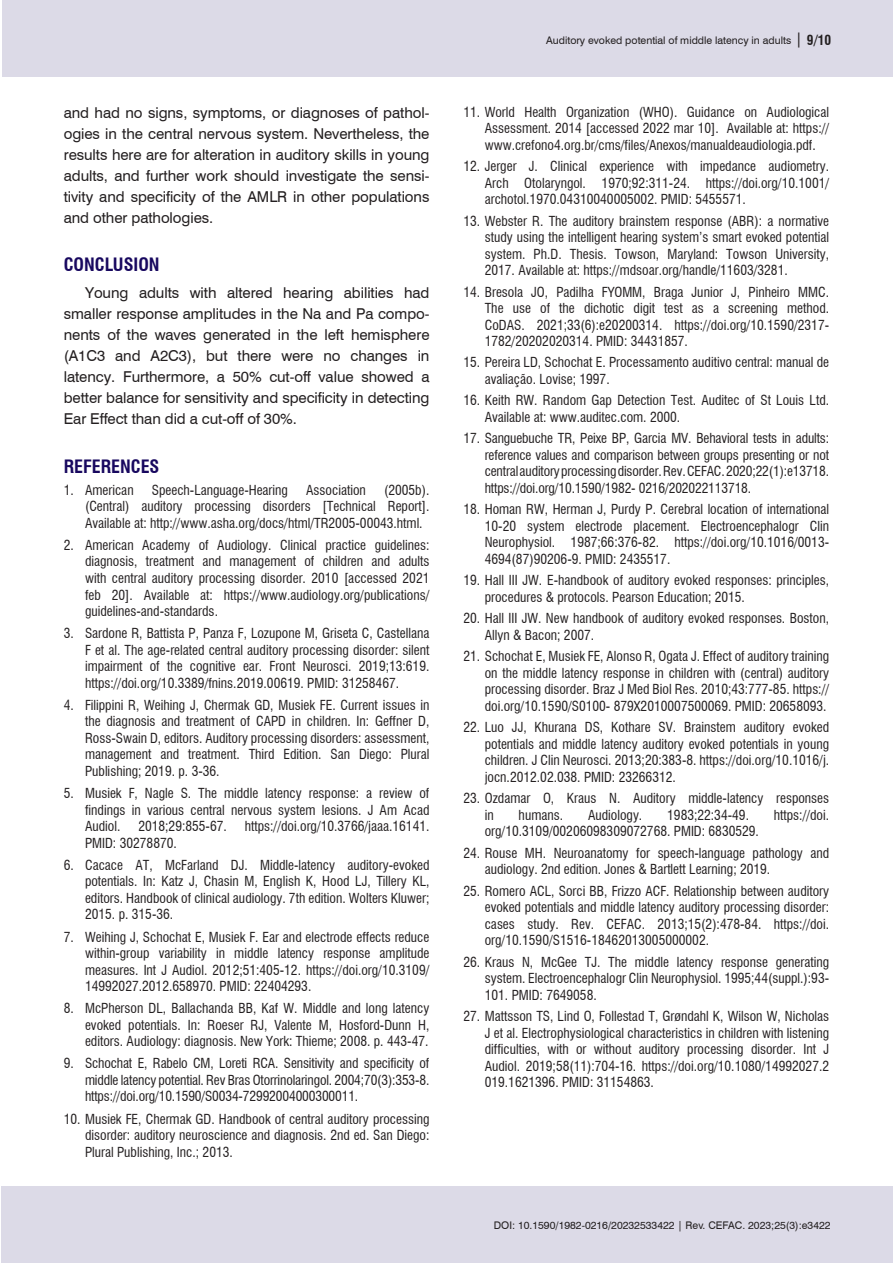
<style>
.page{position:relative;width:893px;height:1263px;background:#fff}
.page>*{position:absolute;margin:0;border:0;box-sizing:border-box;transform-origin:0 0}
.Nivel_1{font:700 condensed 18px "Swiss 721 BT";color:#18085f}
.Corpo_do_texto_INGLES{font:15px/21px "Swiss 721 BT";letter-spacing:-.005em;color:#231f20;text-align:justify}
.t1{font:condensed 13.5px/16.5px "Swiss 721 BT";color:#231f20;text-align:justify}
.t2{font:10.5px "Swiss 721 BT";color:#231f20}
.s1{font-size:15px}
.s2{font-weight:700;font-stretch:condensed;font-size:13.5px}
</style>
<div class="page">
<div style="left:1px;top:1186px;width:892px;height:77px;background:#dcdae7"></div>
<div style="left:2px;top:0;width:891px;height:77px;background:#dcdae7"></div>
<p class="Corpo_do_texto_INGLES" style="left:64px;top:101px;width:367px">and had no signs, symptoms, or diagnoses of pathol&shy;ogies in the central nervous system. Nevertheless, the results here are for alteration in auditory skills in young adults, and further work should investigate the sensi&shy;tivity and specificity of the AMLR in other populations and other pathologies.</p>
<p class="Nivel_1" style="left:64px;top:254px;width:97px">CONCLUSION</p>
<p class="Corpo_do_texto_INGLES" style="left:64px;top:282px;width:367px;text-indent:21px">Young adults with altered hearing abilities had smaller response amplitudes in the Na and Pa compo&shy;nents of the waves generated in the left hemisphere (A1C3 and A2C3), but there were no changes in latency. Furthermore, a 50% cut-off value showed a better balance for sensitivity and specificity in detecting Ear Effect than did a cut-off of 30%.</p>
<p class="Nivel_1" style="left:64px;top:455px;width:97px">REFERENCES</p>
<p class="t1" style="left:64px;top:482px;width:71px">1. American</p>
<p class="t1" style="left:152px;top:482px;width:138px">Speech-Language-Hearing</p>
<p class="t1" style="left:306px;top:482px;width:61px">Association</p>
<p class="t1" style="left:85px;top:482px;width:346px;text-indent:299px">(2005b). (Central) auditory processing disorders [Technical Report].<br>Available at: http://www.asha.org/docs/html/TR2005-00043.html.</p>
<p class="t1" style="left:85px;top:537px;width:346px;text-indent:-21px">2. American Academy of Audiology. Clinical practice guidelines: diagnosis, treatment and management of children and adults with central auditory processing disorder. 2010 [accessed 2021 feb 20]. Available at: https://www.audiology.org/publications/ guidelines-and-standards.</p>
<p class="t1" style="left:85px;top:625px;width:346px;text-indent:-21px">3. Sardone R, Battista P, Panza F, Lozupone M, Griseta C, Castellana F et al. The age-related central auditory processing disorder: silent impairment of the cognitive ear. Front Neurosci. 2019;13:619. https://doi.org/10.3389/fnins.2019.00619. PMID: 31258467.</p>
<p class="t1" style="left:85px;top:697px;width:346px;text-indent:-21px">4. Filippini R, Weihing J, Chermak GD, Musiek FE. Current issues in the diagnosis and treatment of CAPD in children. In: Geffner D, Ross-Swain D, editors. Auditory processing disorders: assessment, management and treatment. Third Edition. San Diego: Plural Publishing; 2019. p. 3-36.</p>
<p class="t1" style="left:85px;top:785px;width:346px;text-indent:-21px">5. Musiek F, Nagle S. The middle latency response: a review of findings in various central nervous system lesions. J Am Acad Audiol.</p>
<p class="t1" style="left:138px;top:818px;width:90px">2018;29:855-67.</p>
<p class="t1" style="left:245px;top:818px;width:186px">https://doi.org/10.3766/jaaa.16141.</p>
<p class="t1" style="left:85px;top:834px;width:93px">PMID: 30278870.</p>
<p class="t1" style="left:85px;top:857px;width:346px;text-indent:-21px">6. Cacace AT, McFarland DJ. Middle-latency auditory-evoked potentials. In: Katz J, Chasin M, English K, Hood LJ, Tillery KL, editors. Handbook of clinical audiology. 7th edition. Wolters Kluwer; 2015. p. 315-36.</p>
<p class="t1" style="left:85px;top:928px;width:346px;text-indent:-21px">7. Weihing J, Schochat E, Musiek F. Ear and electrode effects reduce within-group variability in middle latency response amplitude measures. Int J Audiol. 2012;51:405-12. https://doi.org/10.3109/ 14992027.2012.658970. PMID: 22404293.</p>
<p class="t1" style="left:85px;top:1000px;width:346px;text-indent:-21px">8. McPherson DL, Ballachanda BB, Kaf W. Middle and long latency evoked potentials. In: Roeser RJ, Valente M, Hosford-Dunn H, editors. Audiology: diagnosis. New York: Thieme; 2008. p. 443-47.</p>
<p class="t1" style="left:85px;top:1055px;width:346px;text-indent:-21px">9. Schochat E, Rabelo CM, Loreti RCA. Sensitivity and specificity of middle latency potential. Rev Bras Otorrinolaringol. 2004;70(3):353-8. https://doi.org/10.1590/S0034-72992004000300011.</p>
<p class="t1" style="left:85px;top:1110px;width:346px;text-indent:-21px">10. Musiek FE, Chermak GD. Handbook of central auditory processing disorder: auditory neuroscience and diagnosis. 2nd ed. San Diego:<br>Plural Publishing, Inc.; 2013.</p>
<p class="t2" style="left:546px;top:33px;width:287px">Auditory evoked potential of middle latency in adults <span class="s1">|</span> <span class="s2">9/10</span></p>
<p class="t1" style="left:485px;top:103px;width:346px;text-indent:-21px">11. World Health Organization (WHO). Guidance on Audiological Assessment. 2014 [accessed 2022 mar 10]. Available at: https:// www.crefono4.org.br/cms/files/Anexos/manualdeaudiologia.pdf.</p>
<p class="t1" style="left:485px;top:158px;width:346px;text-indent:-21px">12. Jerger J. Clinical experience with impedance audiometry.<br>Arch Otolaryngol. 1970;92:311-24. https://doi.org/10.1001/ archotol.1970.04310040005002. PMID: 5455571.</p>
<p class="t1" style="left:485px;top:212px;width:346px;text-indent:-21px">13. Webster R. The auditory brainstem response (ABR): a normative study using the intelligent hearing system’s smart evoked potential system. Ph.D. Thesis. Towson, Maryland: Towson University, 2017. Available at: https://mdsoar.org/handle/11603/3281.</p>
<p class="t1" style="left:485px;top:283px;width:346px;text-indent:-21px">14. Bresola JO, Padilha FYOMM, Braga Junior J, Pinheiro MMC.<br>The use of the dichotic digit test as a screening method.<br>CoDAS. 2021;33(6):e20200314. https://doi.org/10.1590/2317- 1782/20202020314. PMID: 34431857.</p>
<p class="t1" style="left:485px;top:354px;width:346px;text-indent:-21px">15. Pereira LD, Schochat E. Processamento auditivo central: manual de avaliação. Lovise; 1997.</p>
<p class="t1" style="left:485px;top:392px;width:346px;text-indent:-21px">16. Keith RW. Random Gap Detection Test. Auditec of St Louis Ltd.<br>Available at: www.auditec.com. 2000.</p>
<p class="t1" style="left:485px;top:430px;width:346px;text-indent:-21px">17. Sanguebuche TR, Peixe BP, Garcia MV. Behavioral tests in adults: reference values and comparison between groups presenting or not central auditory processing disorder. Rev. CEFAC. 2020;22(1):e13718. https://doi.org/10.1590/1982- 0216/202022113718.</p>
<p class="t1" style="left:485px;top:501px;width:346px;text-indent:-21px">18. Homan RW, Herman J, Purdy P. Cerebral location of international 10-20 system electrode placement. Electroencephalogr Clin Neurophysiol. 1987;66:376-82. https://doi.org/10.1016/0013- 4694(87)90206-9. PMID: 2435517.</p>
<p class="t1" style="left:485px;top:572px;width:346px;text-indent:-21px">19. Hall III JW. E-handbook of auditory evoked responses: principles, procedures &amp; protocols. Pearson Education; 2015.</p>
<p class="t1" style="left:485px;top:610px;width:346px;text-indent:-21px">20. Hall III JW. New handbook of auditory evoked responses. Boston,<br>Allyn &amp; Bacon; 2007.</p>
<p class="t1" style="left:485px;top:648px;width:346px;text-indent:-21px">21. Schochat E, Musiek FE, Alonso R, Ogata J. Effect of auditory training on the middle latency response in children with (central) auditory processing disorder. Braz J Med Biol Res. 2010;43:777-85. https:// doi.org/10.1590/S0100- 879X2010007500069. PMID: 20658093.</p>
<p class="t1" style="left:485px;top:719px;width:346px;text-indent:-21px">22. Luo JJ, Khurana DS, Kothare SV. Brainstem auditory evoked potentials and middle latency auditory evoked potentials in young children. J Clin Neurosci. 2013;20:383-8. https://doi.org/10.1016/j. jocn.2012.02.038. PMID: 23266312.</p>
<p class="t1" style="left:485px;top:790px;width:346px;text-indent:-21px">23. Ozdamar O, Kraus N. Auditory middle-latency responses in</p>
<p class="t1" style="left:519px;top:807px;width:46px">humans.</p>
<p class="t1" style="left:588px;top:807px;width:56px">Audiology.</p>
<p class="t1" style="left:667px;top:807px;width:83px">1983;22:34-49.</p>
<p class="t1" style="left:774px;top:807px;width:57px">https://doi.</p>
<p class="t1" style="left:485px;top:823px;width:276px">org/10.3109/00206098309072768. PMID: 6830529.</p>
<p class="t1" style="left:485px;top:845px;width:346px;text-indent:-21px">24. Rouse MH. Neuroanatomy for speech-language pathology and audiology. 2nd edition. Jones &amp; Bartlett Learning; 2019.</p>
<p class="t1" style="left:485px;top:883px;width:346px;text-indent:-21px">25. Romero ACL, Sorci BB, Frizzo ACF. Relationship between auditory evoked potentials and middle latency auditory processing disorder: cases study. Rev. CEFAC. 2013;15(2):478-84. https://doi. org/10.1590/S1516-18462013005000002.</p>
<p class="t1" style="left:485px;top:953px;width:346px;text-indent:-21px">26. Kraus N, McGee TJ. The middle latency response generating system. Electroencephalogr Clin Neurophysiol. 1995;44(suppl.):93- 101. PMID: 7649058.</p>
<p class="t1" style="left:485px;top:1008px;width:346px;text-indent:-21px">27. Mattsson TS, Lind O, Follestad T, Grøndahl K, Wilson W, Nicholas J et al. Electrophysiological characteristics in children with listening difficulties, with or without auditory processing disorder. Int J Audiol. 2019;58(11):704-16. https://doi.org/10.1080/14992027.2<br>019.1621396. PMID: 31154863.</p>
<p class="t2" style="left:494px;top:1218px;width:338px">DOI: 10.1590/1982-0216/20232533422 | Rev. CEFAC. 2023;25(3):e3422</p>
</div>
